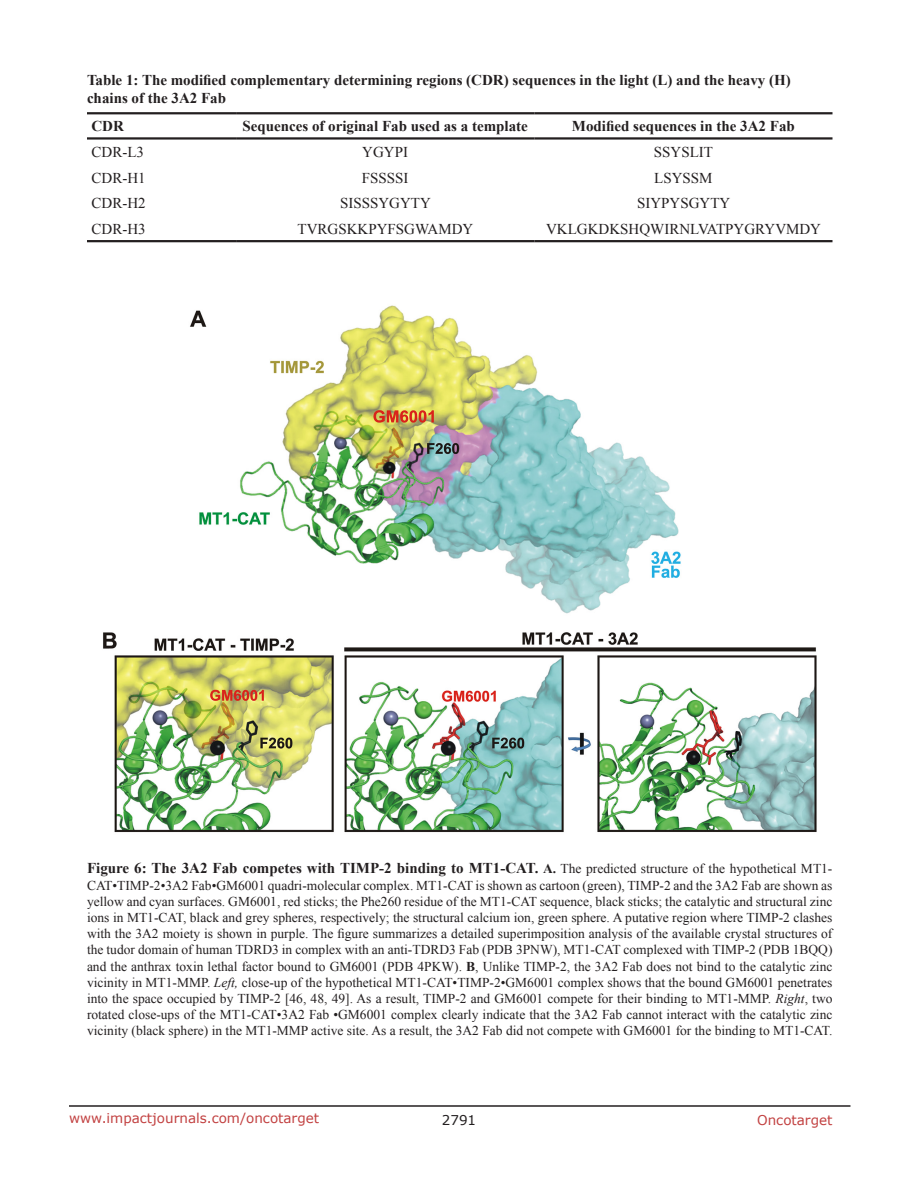
<style>
.page{position:relative;width:918px;height:1188px;background:#fff}
.page>*{position:absolute;margin:0;border:0;box-sizing:border-box;transform-origin:0 0}
.Table_head{font:700 15px/18px "Times New Roman";color:#231f20}
.figuretext{font:700 15px "Times New Roman";color:#231f20}
.Table_head_centre{font:700 15px "Times New Roman";color:#231f20}
.TableText1{font:15px "Times New Roman";color:#231f20}
.TableText1_Center{font:15px "Times New Roman";color:#231f20}
.figuretext-2{font:13.5px/16.2px "Times New Roman";color:#231f20;text-align:justify}
.t1{font:13.5px "Verdana";color:#c24141}
.t2{font:13.5px "Verdana";color:#231f20}
.s1{font-size:13.5px}
.s2{font-weight:400;font-size:13.5px}
.s3{font-weight:700}
.s4{font-style:italic}
</style>
<div class="page">
<hr style="left:69px;top:1105px;width:781px;height:2px;background:#231f20">
<svg style="left:87px;top:114px;width:745px;height:1px"></svg>
<hr style="left:87px;top:240px;width:149px;height:2px;background:#231f20">
<hr style="left:236px;top:240px;width:298px;height:2px;background:#231f20">
<hr style="left:534px;top:240px;width:299px;height:2px;background:#231f20">
<hr style="left:87px;top:112px;width:149px;height:2px;background:#231f20">
<hr style="left:236px;top:112px;width:298px;height:2px;background:#231f20">
<hr style="left:534px;top:112px;width:299px;height:2px;background:#231f20">
<hr style="left:87px;top:137px;width:149px;height:3px;background:#231f20">
<hr style="left:236px;top:137px;width:298px;height:3px;background:#231f20">
<hr style="left:534px;top:137px;width:299px;height:3px;background:#231f20">
<img style="left:103px;top:305px;width:714px;height:528px">
<p class="Table_head" style="left:87px;top:71px;width:705px">Table 1: The modified complementary determining regions (CDR) sequences in the light (L) and the heavy (H) chains of the 3A2 Fab</p>
<p class="Table_head_centre" style="left:92px;top:116px;width:34px">CDR</p>
<p class="Table_head_centre" style="left:242px;top:116px;width:287px">Sequences of original Fab used as a template</p>
<p class="Table_head_centre" style="left:572px;top:116px;width:224px">Modified sequences in the 3A2 Fab</p>
<p class="TableText1" style="left:92px;top:142px;width:54px">CDR-L3</p>
<p class="TableText1_Center" style="left:362px;top:142px;width:47px">YGYPI</p>
<p class="TableText1_Center" style="left:654px;top:142px;width:61px">SSYSLIT</p>
<p class="TableText1" style="left:92px;top:168px;width:56px">CDR-H1</p>
<p class="TableText1_Center" style="left:362px;top:168px;width:48px">FSSSSI</p>
<p class="TableText1_Center" style="left:654px;top:168px;width:60px">LSYSSM</p>
<p class="TableText1" style="left:92px;top:193px;width:56px">CDR-H2</p>
<p class="TableText1_Center" style="left:340px;top:193px;width:92px">SISSSYGYTY</p>
<p class="TableText1_Center" style="left:637px;top:193px;width:95px">SIYPYSGYTY</p>
<p class="TableText1" style="left:92px;top:219px;width:56px">CDR-H3</p>
<p class="TableText1" style="left:298px;top:219px;width:177px">TVRGSKKPYFSGWAMDY</p>
<p class="TableText1" style="left:546px;top:219px;width:276px">VKLGKDKSHQWIRNLVATPYGRYVMDY</p>
<p class="figuretext" style="left:87px;top:858px;width:747px">Figure 6: The 3A2 Fab competes with TIMP-2 binding to MT1-CAT. <span class="s1">A.</span> <span class="s2">The predicted structure of the hypothetical MT1-</span></p>
<p class="figuretext-2" style="left:87px;top:877px;width:747px">CAT•TIMP-2•3A2 Fab•GM6001 quadri-molecular complex. MT1-CAT is shown as cartoon (green), TIMP-2 and the 3A2 Fab are shown as yellow and cyan surfaces. GM6001, red sticks; the Phe260 residue of the MT1-CAT sequence, black sticks; the catalytic and structural zinc ions in MT1-CAT, black and grey spheres, respectively; the structural calcium ion, green sphere. A putative region where TIMP-2 clashes with the 3A2 moiety is shown in purple. The figure summarizes a detailed superimposition analysis of the available crystal structures of the tudor domain of human TDRD3 in complex with an anti-TDRD3 Fab (PDB 3PNW), MT1-CAT complexed with TIMP-2 (PDB 1BQQ) and the anthrax toxin lethal factor bound to GM6001 (PDB 4PKW). <span class="s3">B</span>, Unlike TIMP-2, the 3A2 Fab does not bind to the catalytic zinc vicinity in MT1-MMP. <span class="s4">Left,</span> close-up of the hypothetical MT1-CAT•TIMP-2•GM6001 complex shows that the bound GM6001 penetrates into the space occupied by TIMP-2 [46, 48, 49]. As a result, TIMP-2 and GM6001 compete for their binding to MT1-MMP. <span class="s4">Right</span>, two rotated close-ups of the MT1-CAT•3A2 Fab •GM6001 complex clearly indicate that the 3A2 Fab cannot interact with the catalytic zinc vicinity (black sphere) in the MT1-MMP active site. As a result, the 3A2 Fab did not compete with GM6001 for the binding to MT1-CAT.</p>
<p class="t1" style="left:69px;top:1109px;width:252px">www.impactjournals.com/oncotarget</p>
<p class="t2" style="left:442px;top:1111px;width:36px">2791</p>
<p class="t1" style="left:757px;top:1111px;width:77px">Oncotarget</p>
</div>
